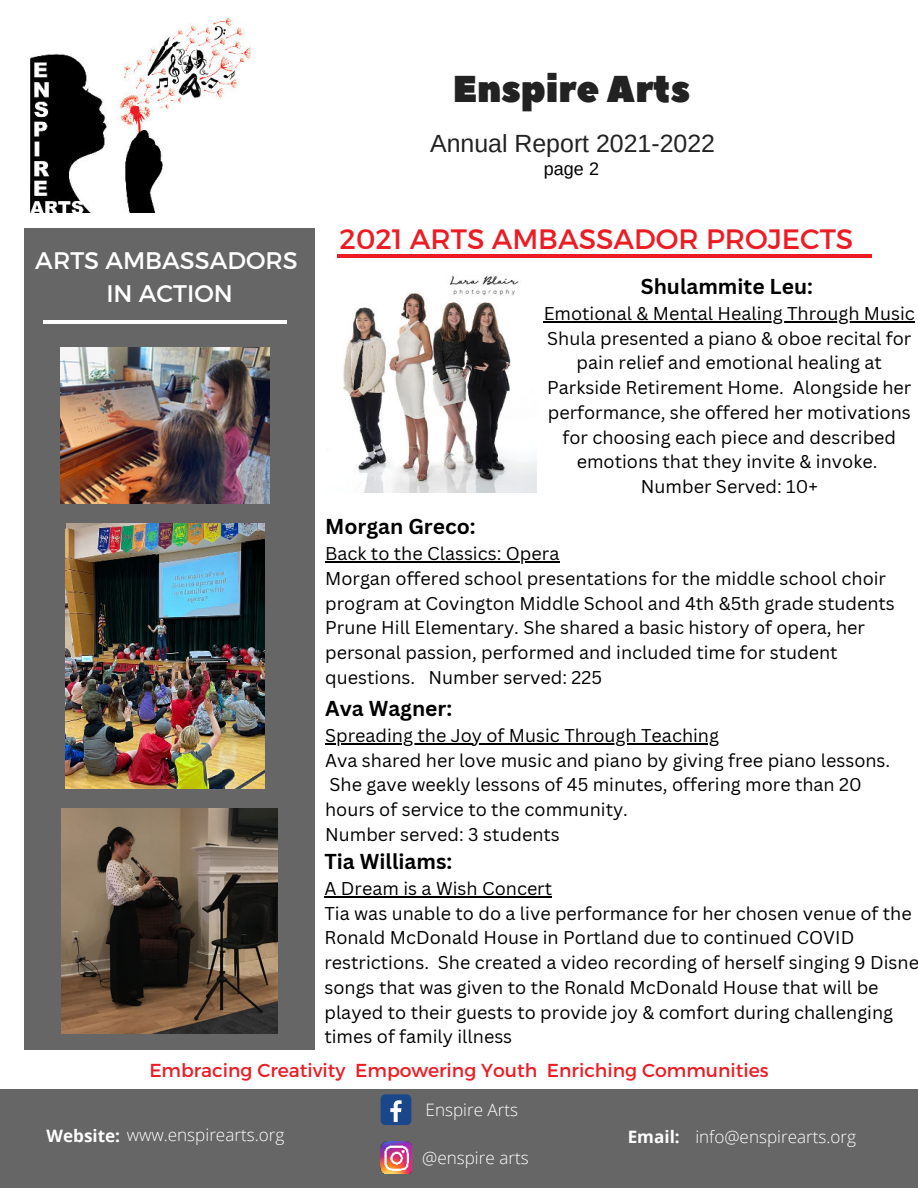
<style>
.page{position:relative;width:918px;height:1188px;background:#fff}
.page>*{position:absolute;margin:0;border:0;box-sizing:border-box;transform-origin:0 0}
.t1{font:37.35px "Peace Sans";color:#222}
.t2{font:28.05px "Montserrat";color:#ed1c24}
.t3{font:24.9px "Arimo";color:#222}
.t4{font:24px/32.7px "Montserrat";color:#fff;text-align:center}
.t5{font:700 21px "Canva Sans";color:#000}
.t6{font:18.75px "Montserrat";color:#ed1c24}
.t7{font:18px/24.8px "Canva Sans";color:#000}
.t8{font:18px "Arimo";color:#000}
.t9{font:300 17.1px "Open Sans";color:#fff}
.s1{font-weight:700}
</style>
<div class="page">
<div style="left:25px;top:229px;width:290px;height:821px;background:#666"></div>
<div style="left:0;top:1089px;width:918px;height:99px;background:#666"></div>
<hr style="left:43px;top:320px;width:243px;height:4px;background:#fff">
<hr style="left:337px;top:254px;width:535px;height:4px;background:#ed1c24">
<img style="left:29px;top:18px;width:222px;height:195px">
<div style="left:381px;top:1094px;width:30px;height:31px;background:#1a4789;border-radius:5px"></div>
<svg style="left:390px;top:1100px;width:12px;height:22px"></svg>
<img style="left:380px;top:1142px;width:32px;height:31px">
<img style="left:343px;top:275px;width:194px;height:218px">
<img style="left:60px;top:347px;width:209px;height:157px">
<img style="left:65px;top:523px;width:199px;height:266px">
<img style="left:62px;top:808px;width:216px;height:225px">
<hr style="left:325px;top:561px;width:234px;height:1px;background:#000">
<hr style="left:325px;top:743px;width:394px;height:1px;background:#000">
<hr style="left:544px;top:321px;width:371px;height:1px;background:#000">
<hr style="left:324px;top:896px;width:228px;height:1px;background:#000">
<h1 class="t1" style="left:453px;top:64px;width:239px">Enspire Arts</h1>
<h3 class="t3" style="left:430px;top:127px;width:287px">Annual Report 2021-2022</h3>
<p class="t8" style="left:544px;top:157px;width:57px">page 2</p>
<h3 class="t4" style="left:35px;top:244px;width:264px">ARTS AMBASSADORS<br>IN ACTION</h3>
<h2 class="t2" style="left:340px;top:222px;width:515px">2021 ARTS AMBASSADOR PROJECTS</h2>
<p class="t5" style="left:641px;top:274px;width:174px">Shulammite Leu:</p>
<p class="t7" style="left:544px;top:301px;width:373px;text-align:center">Emotional &amp; Mental Healing Through Music Shula presented a piano &amp; oboe recital for pain relief and emotional healing at Parkside Retirement Home. Alongside her performance, she offered her motivations for choosing each piece and described emotions that they invite &amp; invoke.<br>Number Served: 10+</p>
<p class="t5" style="left:325px;top:514px;width:152px">Morgan Greco:</p>
<p class="t7" style="left:325px;top:541px;width:571px">Back to the Classics: Opera<br>Morgan offered school presentations for the middle school choir program at Covington Middle School and 4th &amp;5th grade students Prune Hill Elementary. She shared a basic history of opera, her personal passion, performed and included time for student questions. Number served: 225</p>
<p class="t5" style="left:325px;top:696px;width:129px">Ava Wagner:</p>
<p class="t7" style="left:325px;top:723px;width:567px">Spreading the Joy of Music Through Teaching<br>Ava shared her love music and piano by giving free piano lessons.<br>She gave weekly lessons of 45 minutes, offering more than 20 hours of service to the community.<br>Number served: 3 students</p>
<p class="t5" style="left:324px;top:849px;width:129px">Tia Williams:</p>
<p class="t7" style="left:324px;top:876px;width:596px">A Dream is a Wish Concert<br>Tia was unable to do a live performance for her chosen venue of the Ronald McDonald House in Portland due to continued COVID restrictions. She created a video recording of herself singing 9 Disne songs that was given to the Ronald McDonald House that will be played to their guests to provide joy &amp; comfort during challenging times of family illness</p>
<p class="t6" style="left:149px;top:1059px;width:621px">Embracing Creativity Empowering Youth Enriching Communities</p>
<p class="t9" style="left:47px;top:1123px;width:239px"><span class="s1">Website:</span> www.enspirearts.org</p>
<p class="t9" style="left:426px;top:1098px;width:94px">Enspire Arts</p>
<p class="t9" style="left:422px;top:1146px;width:108px">@enspire arts</p>
<p class="t9" style="left:628px;top:1126px;width:230px"><span class="s1">Email:</span> info@enspirearts.org</p>
</div>
